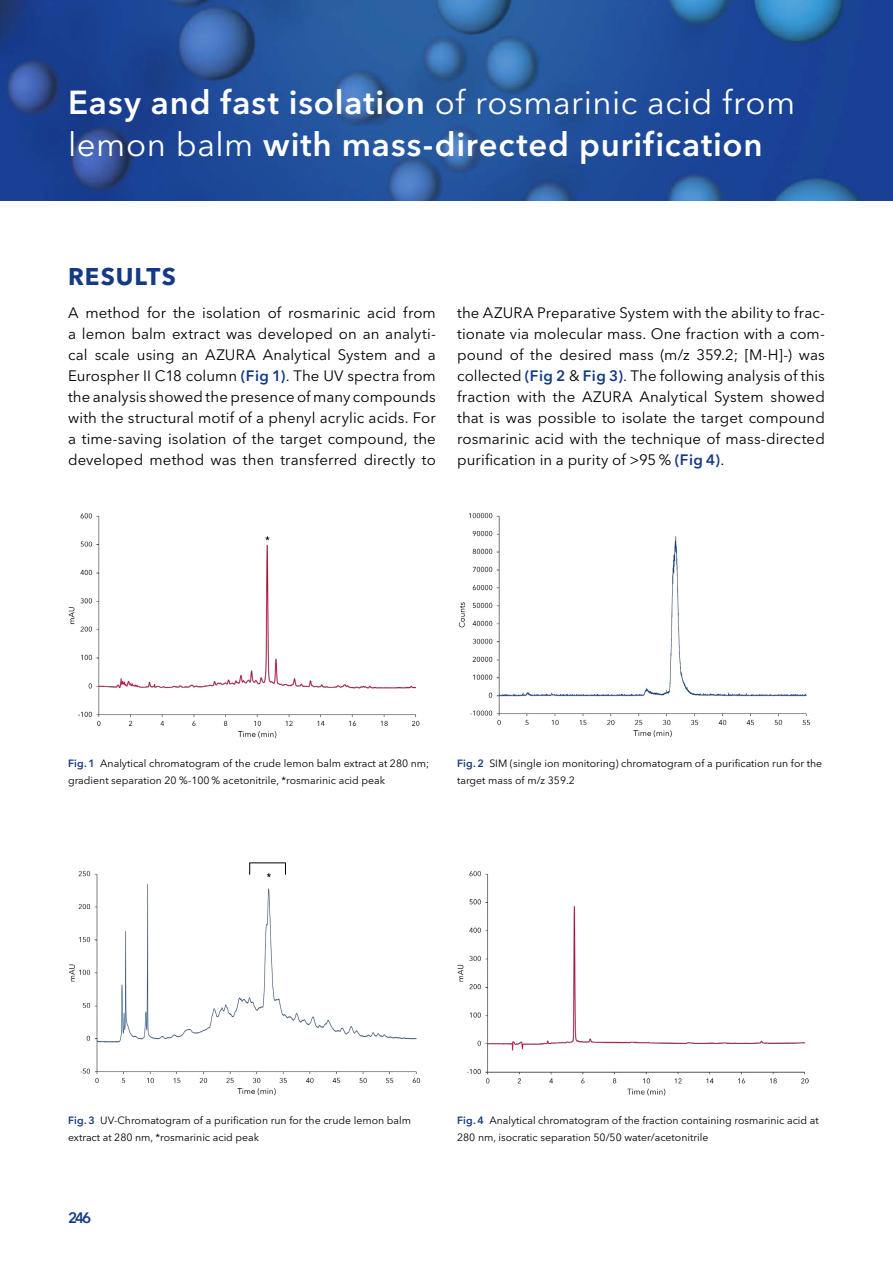
<style>
.page{position:relative;width:893px;height:1263px;background:#fff}
.page>*{position:absolute;margin:0;border:0;box-sizing:border-box;transform-origin:0 0}
.t1{font:600 33px/42px "Avenir Next W1 G";letter-spacing:.025em;color:#fff}
.t2{font:700 24px "Avenir Next W1 G";letter-spacing:.045em;color:#143a84}
.t3{font:15px/21px "Avenir Next W1 G";letter-spacing:.005em;color:#000;text-align:justify}
.t4{font:600 15px "Avenir Next W1 G";color:#143a84}
.t5{font:10.5px/16.5px "Avenir Next W1 G";color:#000}
.s1{font-weight:400}
.s2{font-weight:600;color:#143a84}
</style>
<div class="page">
<img style="left:0;top:0;width:893px;height:201px">
<img style="left:68px;top:513px;width:351px;height:225px">
<img style="left:458px;top:513px;width:352px;height:225px">
<img style="left:69px;top:870px;width:351px;height:226px">
<img style="left:457px;top:871px;width:351px;height:224px">
<hr style="left:249px;top:862px;width:37px;height:1px;background:#000">
<svg style="left:249px;top:863px;width:1px;height:12px"></svg>
<svg style="left:285px;top:863px;width:1px;height:12px"></svg>
<h1 class="t1" style="left:68px;top:81px;width:729px">Easy and fast isolation <span class="s1">of rosmarinic acid from lemon balm</span> with mass-directed purification</h1>
<h2 class="t2" style="left:68px;top:262px;width:109px">RESULTS</h2>
<p class="t3" style="left:68px;top:302px;width:369px">A method for the isolation of rosmarinic acid from a lemon balm extract was developed on an analyti&shy;cal scale using an AZURA Analytical System and a Eurospher II C18 column <span class="s2">(Fig 1)</span>. The UV spectra from the analysis showed the presence of many compounds with the structural motif of a phenyl acrylic acids. For a time-saving isolation of the target compound, the developed method was then transferred directly to</p>
<p class="t3" style="left:457px;top:302px;width:369px">the AZURA Preparative System with the ability to frac&shy;tionate via molecular mass. One fraction with a com&shy;pound of the desired mass (m/z 359.2; [M-H]-) was collected <span class="s2">(Fig 2</span> &amp; <span class="s2">Fig 3)</span>. The following analysis of this fraction with the AZURA Analytical System showed that is was possible to isolate the target compound rosmarinic acid with the technique of mass-directed purification in a purity of &gt;95 % <span class="s2">(Fig 4)</span>.</p>
<p class="t5" style="left:68px;top:755px;width:363px"><span class="s2">Fig.1</span> Analytical chromatogram of the crude lemon balm extract at 280 nm; gradient separation 20 %-100 % acetonitrile, *rosmarinic acid peak</p>
<p class="t5" style="left:457px;top:755px;width:367px"><span class="s2">Fig.2</span> SIM (single ion monitoring) chromatogram of a purification run for the target mass of m/z 359.2</p>
<p class="t5" style="left:68px;top:1112px;width:345px"><span class="s2">Fig.3</span> UV-Chromatogram of a purification run for the crude lemon balm extract at 280 nm, *rosmarinic acid peak</p>
<p class="t5" style="left:457px;top:1112px;width:363px"><span class="s2">Fig.4</span> Analytical chromatogram of the fraction containing rosmarinic acid at<br>280 nm, isocratic separation 50/50 water/acetonitrile</p>
<p class="t4" style="left:68px;top:1209px;width:25px">246</p>
</div>
